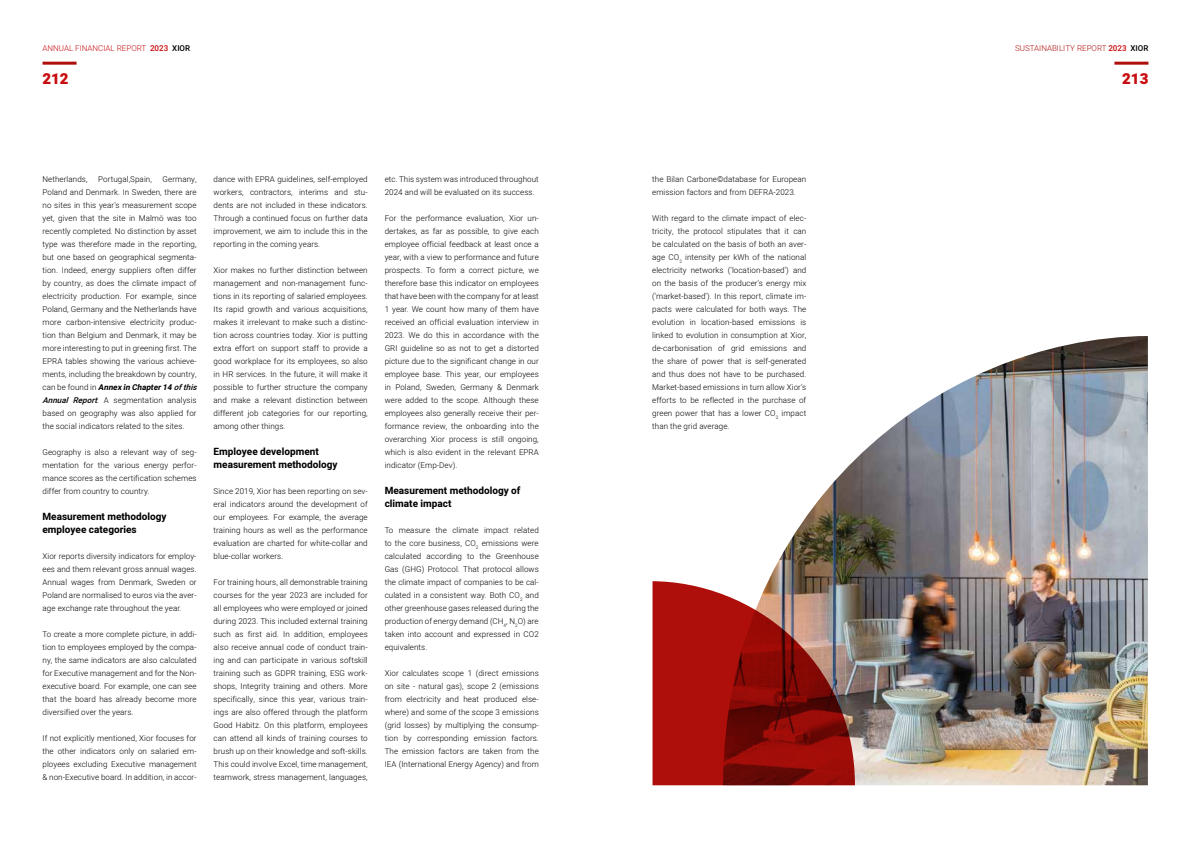
<style>
.page{position:relative;width:1191px;height:842px;background:#fff}
.page>*{position:absolute;margin:0;border:0;box-sizing:border-box;transform-origin:0 0}
.t1{font:900 15px "Heebo";color:#c90c0f}
.t2{font:700 10px/13px "Heebo";color:#000}
.t3{font:300 8px/13px "Heebo";letter-spacing:.01em;color:#000;text-align:justify}
.t4{font:300 8px "Heebo";color:#c90c0f}
.t5{font:300 8px "Heebo";color:#ae0f0a}
.s1{font-weight:500}
.s2{font-weight:500;color:#000}
.s3{font-weight:500;color:#c90c0f}
.s4{font-weight:700;font-style:italic}
.s5{font-weight:500;font-style:italic}
</style>
<div class="page">
<div style="left:652px;top:581px;width:71px;height:204px;background:#ae0f0a"></div>
<img style="left:723px;top:336px;width:425px;height:449px">
<hr style="left:1114px;top:62px;width:34px;height:3px;background:#ae0f0a">
<hr style="left:43px;top:62px;width:34px;height:3px;background:#ae0f0a">
<p class="t4" style="left:43px;top:43px;width:149px">ANNUAL FINANCIAL REPORT <span class="s1">2023</span> <span class="s2">XIOR</span></p>
<p class="t5" style="left:1015px;top:43px;width:135px">SUSTAINABILITY REPORT <span class="s3">2023</span> <span class="s2">XIOR</span></p>
<h1 class="t1" style="left:43px;top:68px;width:28px">212</h1>
<h1 class="t1" style="left:1122px;top:68px;width:28px">213</h1>
<p class="t3" style="left:43px;top:173px;width:47px">Netherlands,</p>
<p class="t3" style="left:98px;top:173px;width:55px">Portugal,Spain,</p>
<p class="t3" style="left:43px;top:173px;width:159px;text-align:left;text-indent:120px">Germany, Poland and Denmark. In Sweden, there are no sites in this year's measurement scope yet, given that the site in Malmö was too recently completed. No distinction by asset type was therefore made in the reporting, but one based on geographical segmenta&shy;tion. Indeed, energy suppliers often differ by country, as does the climate impact of electricity production. For example, since Poland, Germany and the Netherlands have more carbon-intensive electricity produc&shy;tion than Belgium and Denmark, it may be more interesting to put in greening first. The EPRA tables showing the various achieve&shy;ments, including the breakdown by country, c a n b e f o u n d i n <span class="s4">Annex in Chapter14</span> <span class="s5">ofthis Annual Report</span>. A segmentation analysis based on geography was also applied for the social indicators related to the sites.</p>
<p class="t3" style="left:43px;top:446px;width:156px">Geography is also a relevant way of seg&shy;mentation for the various energy perfor&shy;mance scores as the certification schemes differ from country to country.</p>
<p class="t2" style="left:43px;top:510px;width:126px">Measurement methodology employee categories</p>
<p class="t3" style="left:43px;top:550px;width:156px">Xior reports diversity indicators for employ&shy;ees and them relevant gross annual wages.<br>Annual wages from Denmark, Sweden or Poland are normalised to euros via the aver&shy;age exchange rate throughout the year.</p>
<p class="t3" style="left:43px;top:628px;width:156px">To create a more complete picture, in addi&shy;tion to employees employed by the compa&shy;ny, the same indicators are also calculated for Executive management and for the Non&shy;executive board. For example, one can see that the board has already become more diversified over the years.</p>
<p class="t3" style="left:43px;top:732px;width:156px">If not explicitly mentioned, Xior focuses for the other indicators only on salaried em&shy;ployees excluding Executive management &amp; non-Executive board. In addition, in accor-</p>
<p class="t3" style="left:214px;top:173px;width:156px">dance with EPRA guidelines, self-employed workers, contractors, interims and stu&shy;dents are not included in these indicators.<br>Through a continued focus on further data improvement, we aim to include this in the reporting in the coming years.</p>
<p class="t3" style="left:214px;top:264px;width:156px">Xior makes no further distinction between management and non-management func&shy;tions in its reporting of salaried employees.<br>Its rapid growth and various acquisitions, makes it irrelevant to make such a distinc&shy;tion across countries today. Xior is putting extra effort on support staff to provide a good workplace for its employees, so also in HR services. In the future, it will make it possible to further structure the company and make a relevant distinction between different job categories for our reporting, among other things.</p>
<p class="t2" style="left:214px;top:445px;width:125px">Employee development measurement methodology</p>
<p class="t3" style="left:214px;top:485px;width:156px">Since 2019, Xior has been reporting on sev&shy;eral indicators around the development of our employees. For example, the average training hours as well as the performance evaluation are charted for white-collar and blue-collar workers.</p>
<p class="t3" style="left:214px;top:576px;width:156px">For training hours, all demonstrable training courses for the year 2023 are included for all employees who were employed or joined during 2023. This included external training such as first aid. In addition, employees also receive annual code of conduct train&shy;ing and can participate in various softskill training such as GDPR training, ESG work&shy;shops, Integrity training and others. More specifically, since this year, various train&shy;ings are also offered through the platform Good Habitz. On this platform, employees can attend all kinds of training courses to brush up on their knowledge and soft-skills.<br>This could involve Excel, time management, teamwork, stress management, languages,</p>
<p class="t3" style="left:385px;top:173px;width:156px">etc. This system was introduced throughout<br>2024 and will be evaluated on its success.</p>
<p class="t3" style="left:385px;top:212px;width:156px">For the performance evaluation, Xior un&shy;dertakes, as far as possible, to give each employee official feedback at least once a year, with a view to performance and future prospects. To form a correct picture, we therefore base this indicator on employees that have been with the company for at least 1 year. We count how many of them have received an official evaluation interview in 2023. We do this in accordance with the GRI guideline so as not to get a distorted picture due to the significant change in our employee base. This year, our employees in Poland, Sweden, Germany &amp; Denmark were added to the scope. Although these employees also generally receive their per&shy;formance review, the onboarding into the overarching Xior process is still ongoing, which is also evident in the relevant EPRA indicator (Emp-Dev).</p>
<p class="t2" style="left:385px;top:484px;width:137px">Measurement methodology of climate impact</p>
<p class="t3" style="left:385px;top:524px;width:156px">To measure the climate impact related to the core business, CO<sub>2</sub> emissions were calculated according to the Greenhouse Gas (GHG) Protocol. That protocol allows the climate impact of companies to be cal&shy;culated in a consistent way. Both CO<sub>2</sub> and other greenhouse gases released during the production of energy demand (CH<sub>4</sub>, N<sub>2</sub>O) are taken into account and expressed in CO2 equivalents.</p>
<p class="t3" style="left:385px;top:667px;width:156px">Xior calculates scope 1 (direct emissions on site - natural gas), scope 2 (emissions from electricity and heat produced else&shy;where) and some of the scope 3 emissions (grid losses) by multiplying the consump&shy;tion by corresponding emission factors.<br>The emission factors are taken from the IEA (International Energy Agency) and from</p>
<p class="t3" style="left:652px;top:173px;width:156px">the Bilan Carbone©database for European emission factors and from DEFRA-2023.</p>
<p class="t3" style="left:652px;top:212px;width:156px">With regard to the climate impact of elec&shy;tricity, the protocol stipulates that it can be calculated on the basis of both an aver&shy;age CO<sub>2</sub> intensity per kWh of the national electricity networks ('location-based') and on the basis of the producer's energy mix ('market-based'). In this report, climate im&shy;pacts were calculated for both ways. The evolution in location-based emissions is linked to evolution in consumption at Xior, de-carbonisation of grid emissions and the share of power that is self-generated and thus does not have to be purchased.<br>Market-based emissions in turn allow Xior's efforts to be reflected in the purchase of green power that has a lower CO<sub>2</sub> impact than the grid average.</p>
</div>
